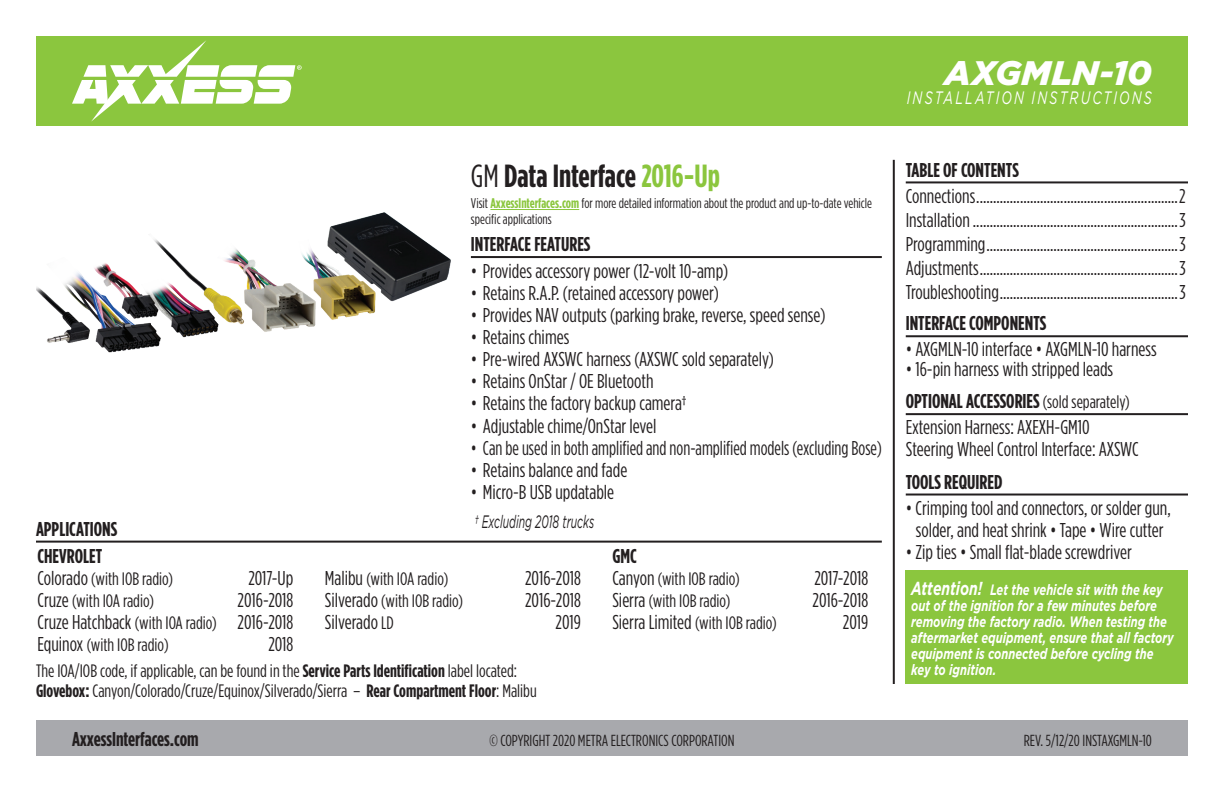
<style>
.page{position:relative;width:1224px;height:792px;background:#fff}
.page>*{position:absolute;margin:0;border:0;box-sizing:border-box;transform-origin:0 0}
.t1{font:italic 900 34px "Gotham";color:#fff}
.t2{font:700 32px "Gotham Condensed";color:#231f20}
.t3{font:20px/24px "Gotham Condensed";color:#231f20;text-align:center}
.t4{font:700 20px/27px "Gotham Condensed";color:#231f20}
.t5{font:20px "Gotham Condensed";color:#231f20;scale:.93 1}
.t6{font:18px/20px "Gotham Condensed";color:#231f20}
.t7{font:italic 18px "Gotham";letter-spacing:.165em;color:#fff;scale:.7 1}
.t8{font:italic 18px "Gotham";color:#231f20;scale:.58 1}
.t9{font:16px "Gotham Condensed";color:#231f20}
.t10{font:italic 700 15px/16px "Gotham";color:#fff;scale:.74 1}
.t11{font:14px/16px "Gotham Condensed";color:#231f20}
.s1{font-weight:400}
.s2{color:#8bc63e}
.s3{font-size:20px}
.s4{font-size:18px}
.s5{font-weight:700;color:#8bc63e}
.s6{font-weight:700}
.s7{font-weight:400;font-size:18px}
.s8{font-size:18.8px}
</style>
<div class="page">
<div style="left:36px;top:720px;width:1152px;height:36px;background:#a8a9ad"></div>
<hr style="left:893px;top:160px;width:2px;height:524px;background:#231f20">
<div style="left:36px;top:36px;width:1152px;height:90px;background:#8bc63e"></div>
<svg style="left:72px;top:40px;width:230px;height:82px"></svg>
<div style="left:906px;top:570px;width:282px;height:114px;background:#8bc63e"></div>
<hr style="left:906px;top:335px;width:282px;height:2px;background:#231f20">
<hr style="left:906px;top:413px;width:282px;height:2px;background:#231f20">
<hr style="left:906px;top:494px;width:282px;height:2px;background:#231f20">
<hr style="left:906px;top:181px;width:282px;height:2px;background:#231f20">
<hr style="left:36px;top:541px;width:846px;height:2px;background:#231f20">
<img style="left:36px;top:212px;width:415px;height:141px">
<hr style="left:471px;top:256px;width:411px;height:2px;background:#231f20">
<hr style="left:490px;top:209px;width:89px;height:1px;background:#8bc63e">
<h2 class="t2" style="left:471px;top:158px;width:251px"><span class="s1">GM</span> Data Interface <span class="s2">2016-Up</span></h2>
<p class="t4" style="left:36px;top:515px;width:83px">APPLICATIONS<br>CHEVROLET</p>
<p class="t6" style="left:37px;top:568px;width:137px"><span class="s3">Colorado</span> (with IOB radio)</p>
<p class="t3" style="left:248px;top:566px;width:47px">2017-Up</p>
<p class="t6" style="left:37px;top:590px;width:118px"><span class="s3">Cruze</span> (with IOA radio)</p>
<p class="t3" style="left:37px;top:589px;width:258px;line-height:22px;text-align:right">2016-2018<br>Cruze Hatchback <span class="s4">(with IOA radio)</span> 2016-2018</p>
<p class="t6" style="left:37px;top:634px;width:133px"><span class="s3">Equinox</span> (with IOB radio)</p>
<p class="t3" style="left:268px;top:632px;width:27px">2018</p>
<p class="t11" style="left:471px;top:195px;width:403px">Visit <span class="s5">AxxessInterfaces.com</span> for more detailed information about the product and up-to-date vehicle specific applications</p>
<p class="t4" style="left:471px;top:230px;width:121px">INTERFACE FEATURES</p>
<p class="t3" style="left:471px;top:258px;width:259px">• Provides accessory power (12-volt 10-amp)</p>
<p class="t3" style="left:471px;top:280px;width:250px">• Retains R.A.P. (retained accessory power)</p>
<p class="t3" style="left:471px;top:303px;width:356px">• Provides NAV outputs (parking brake, reverse, speed sense)</p>
<p class="t3" style="left:471px;top:325px;width:100px">• Retains chimes</p>
<p class="t3" style="left:471px;top:347px;width:304px">• Pre-wired AXSWC harness (AXSWC sold separately)</p>
<p class="t3" style="left:471px;top:369px;width:184px">• Retains OnStar / OE Bluetooth</p>
<p class="t3" style="left:471px;top:391px;width:217px">• Retains the factory backup camera†</p>
<p class="t3" style="left:471px;top:413px;width:187px">• Adjustable chime/OnStar level</p>
<p class="t5" style="left:471px;top:437px;width:443px">• Can be used in both amplified and non-amplified models (excluding Bose)</p>
<p class="t3" style="left:471px;top:458px;width:158px">• Retains balance and fade</p>
<p class="t3" style="left:471px;top:480px;width:145px">• Micro-B USB updatable</p>
<p class="t8" style="left:474px;top:511px;width:208px">† Excluding 2018 trucks</p>
<p class="t6" style="left:325px;top:569px;width:125px"><span class="s3">Malibu</span> (with IOA radio)</p>
<p class="t3" style="left:525px;top:566px;width:57px">2016-2018</p>
<p class="t6" style="left:325px;top:591px;width:140px"><span class="s3">Silverado</span> (with IOB radio)</p>
<p class="t3" style="left:525px;top:588px;width:57px">2016-2018</p>
<p class="t3" style="left:325px;top:610px;width:70px">Silverado <span class="s4">LD</span></p>
<p class="t3" style="left:555px;top:610px;width:27px">2019</p>
<p class="t4" style="left:612px;top:542px;width:26px">GMC</p>
<p class="t6" style="left:612px;top:568px;width:129px"><span class="s3">Canyon</span> (with IOB radio)</p>
<p class="t3" style="left:814px;top:566px;width:55px">2017-2018</p>
<p class="t6" style="left:612px;top:590px;width:120px"><span class="s3">Sierra</span> (with IOB radio)</p>
<p class="t3" style="left:813px;top:588px;width:57px">2016-2018</p>
<p class="t6" style="left:612px;top:612px;width:166px"><span class="s3">Sierra Limited</span> (with IOB radio)</p>
<p class="t3" style="left:843px;top:610px;width:27px">2019</p>
<p class="t6" style="left:36px;top:661px;width:502px">The IOA/IOB code, if applicable, can be found in the <span class="s6">Service Parts Identification</span> label located:<br><span class="s6">Glovebox:</span> Canyon/Colorado/Cruze/Equinox/Silverado/Sierra – <span class="s6">Rear Compartment Floor</span>: Malibu</p>
<h1 class="t1" style="left:944px;top:53px;width:209px">AXGMLN-10</h1>
<p class="t7" style="left:907px;top:88px;width:352px">INSTALLATION INSTRUCTIONS</p>
<p class="t4" style="left:906px;top:156px;width:115px">TABLE OF CONTENTS</p>
<p class="t3" style="left:906px;top:183px;width:281px;text-align:justify">Connections............................................................2<br>Installation.............................................................3<br>Programming.........................................................3<br>Adjustments...........................................................3<br>Troubleshooting.....................................................3</p>
<p class="t4" style="left:906px;top:309px;width:142px">INTERFACE COMPONENTS</p>
<p class="t3" style="left:906px;top:337px;width:252px">• AXGMLN-10 interface • AXGMLN-10 harness</p>
<p class="t3" style="left:906px;top:357px;width:209px">• 16-pin harness with stripped leads</p>
<p class="t4" style="left:906px;top:387px;width:226px">OPTIONAL ACCESSORIES <span class="s7">(sold separately)</span></p>
<p class="t3" style="left:906px;top:416px;width:234px;line-height:22px;text-align:left">Extension Harness: AXEXH-GM10<br>Steering Wheel Control Interface: AXSWC</p>
<p class="t4" style="left:906px;top:468px;width:98px">TOOLS REQUIRED</p>
<p class="t3" style="left:906px;top:496px;width:267px;line-height:22px">• Crimping tool and connectors, or solder gun, solder, and heat shrink • Tape • Wire cutter</p>
<p class="t3" style="left:906px;top:539px;width:228px">• Zip ties • Small flat-blade screwdriver</p>
<p class="t10" style="left:911px;top:582px;width:356px"><span class="s8">Attention!</span> Let the vehicle sit with the key out of the ignition for a few minutes before removing the factory radio. When testing the aftermarket equipment, ensure that all factory equipment is connected before cycling the key to ignition.</p>
<p class="t4" style="left:72px;top:725px;width:128px">AxxessInterfaces.com</p>
<p class="t9" style="left:489px;top:732px;width:247px">© COPYRIGHT 2020 METRA ELECTRONICS CORPORATION</p>
<p class="t9" style="left:1024px;top:732px;width:130px">REV. 5/12/20 INSTAXGMLN-10</p>
</div>
